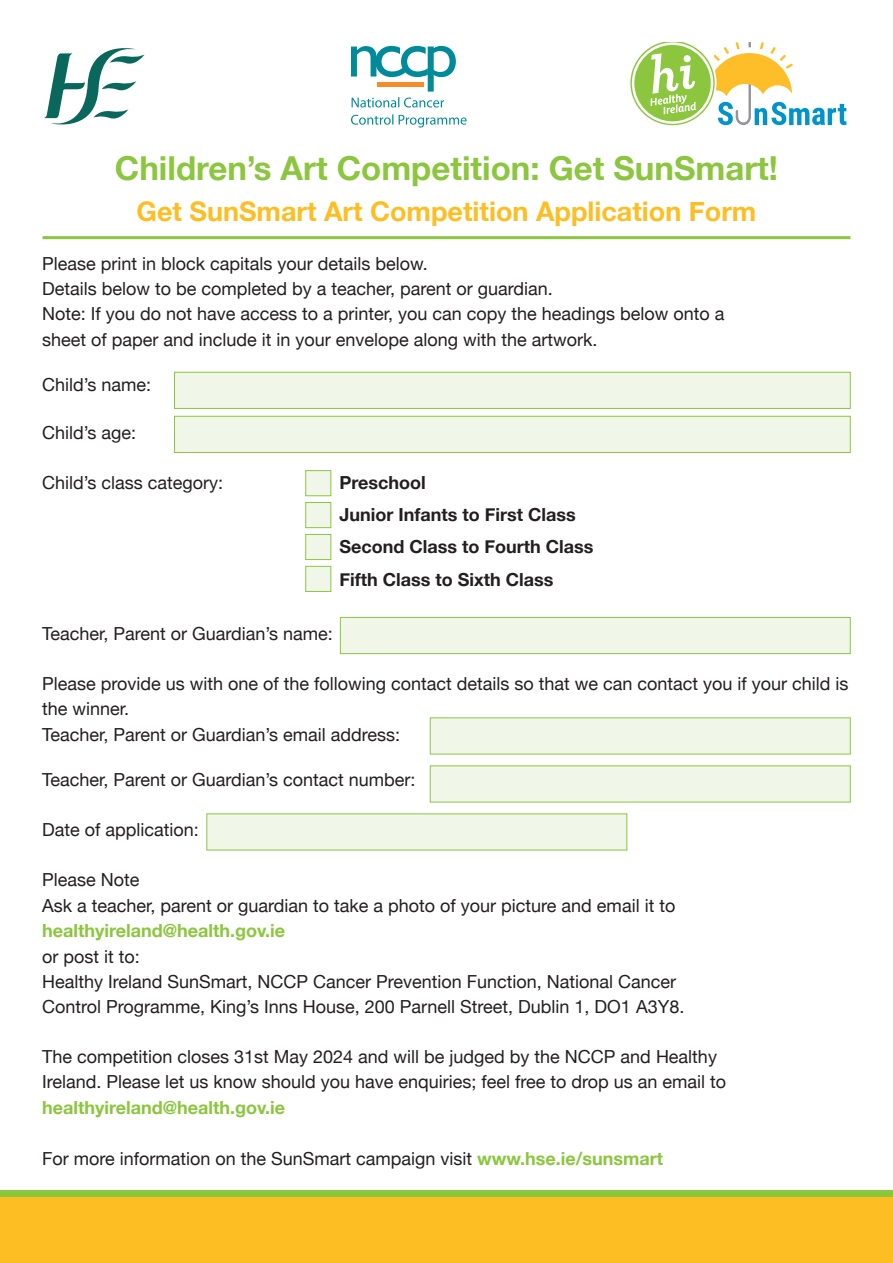
<style>
.page{position:relative;width:893px;height:1263px;background:#fff}
.page>*{position:absolute;margin:0;border:0;box-sizing:border-box;transform-origin:0 0}
.t1{font:700 33px "Helvetica Neue";color:#8bc63e}
.t2{font:700 27px "Helvetica Neue";color:#fdbe23}
.t3{font:18px/25.2px "Helvetica Neue";color:#231f20}
.t4{font:700 18px "Helvetica Neue";color:#231f20}
.t5{font:700 18px "Helvetica Neue";color:#8bc63e}
.s1{font-weight:700;color:#8bc63e}
</style>
<div class="page">
<svg style="left:44px;top:48px;width:101px;height:77px"></svg>
<svg style="left:351px;top:114px;width:116px;height:14px"></svg>
<svg style="left:351px;top:46px;width:105px;height:61px"></svg>
<hr style="left:377px;top:83px;width:47px;height:4px;background:#f68b29">
<svg style="left:630px;top:43px;width:216px;height:82px"></svg>
<hr style="left:43px;top:236px;width:807px;height:3px;background:#8bc63e">
<div style="left:175px;top:372px;width:675px;height:36px;background:#f1f7e8"></div>
<div style="left:174px;top:372px;width:676px;height:37px;border:1px solid #8bc63e"></div>
<div style="left:341px;top:618px;width:509px;height:35px;background:#f1f7e8"></div>
<div style="left:340px;top:617px;width:510px;height:37px;border:1px solid #8bc63e"></div>
<div style="left:430px;top:718px;width:420px;height:36px;background:#f1f7e8"></div>
<div style="left:430px;top:766px;width:420px;height:36px;background:#f1f7e8"></div>
<div style="left:207px;top:814px;width:420px;height:36px;background:#f1f7e8"></div>
<div style="left:175px;top:416px;width:675px;height:36px;background:#f1f7e8"></div>
<div style="left:174px;top:416px;width:676px;height:37px;border:1px solid #8bc63e"></div>
<div style="left:306px;top:471px;width:25px;height:25px;background:#f1f7e8"></div>
<div style="left:306px;top:470px;width:25px;height:26px;border:1px solid #8bc63e"></div>
<div style="left:306px;top:503px;width:25px;height:24px;background:#f1f7e8"></div>
<div style="left:306px;top:502px;width:25px;height:26px;border:1px solid #8bc63e"></div>
<div style="left:306px;top:535px;width:25px;height:24px;background:#f1f7e8"></div>
<div style="left:306px;top:534px;width:25px;height:26px;border:1px solid #8bc63e"></div>
<div style="left:306px;top:566px;width:25px;height:25px;background:#f1f7e8"></div>
<div style="left:306px;top:566px;width:25px;height:26px;border:1px solid #8bc63e"></div>
<svg style="left:0;top:1191px;width:893px;height:7px;background:#9bc43a"></svg>
<div style="left:0;top:1198px;width:893px;height:65px;background:#fdbe23"></div>
<p class="t1" style="left:115px;top:147px;width:664px">Children’s Art Competition: Get SunSmart!</p>
<p class="t2" style="left:137px;top:195px;width:621px">Get SunSmart Art Competition Application Form</p>
<p class="t3" style="left:42px;top:251px;width:387px">Please print in block capitals your details below.</p>
<p class="t3" style="left:42px;top:276px;width:512px">Details below to be completed by a teacher, parent or guardian.</p>
<p class="t3" style="left:42px;top:301px;width:684px">Note: If you do not have access to a printer, you can copy the headings below onto a</p>
<p class="t3" style="left:42px;top:326px;width:557px">sheet of paper and include it in your envelope along with the artwork.</p>
<p class="t3" style="left:42px;top:372px;width:111px">Child’s name:</p>
<p class="t3" style="left:42px;top:419px;width:96px">Child’s age:</p>
<p class="t3" style="left:42px;top:470px;width:183px">Child’s class category:</p>
<p class="t4" style="left:339px;top:472px;width:88px">Preschool</p>
<p class="t4" style="left:339px;top:504px;width:238px">Junior Infants to First Class</p>
<p class="t4" style="left:339px;top:536px;width:256px">Second Class to Fourth Class</p>
<p class="t4" style="left:339px;top:568px;width:215px">Fifth Class to Sixth Class</p>
<p class="t3" style="left:42px;top:621px;width:292px">Teacher, Parent or Guardian’s name:</p>
<p class="t3" style="left:42px;top:671px;width:808px">Please provide us with one of the following contact details so that we can contact you if your child is the winner.</p>
<p class="t3" style="left:42px;top:721px;width:360px">Teacher, Parent or Guardian’s email address:</p>
<p class="t3" style="left:42px;top:766px;width:375px">Teacher, Parent or Guardian’s contact number:</p>
<p class="t3" style="left:42px;top:817px;width:158px">Date of application:</p>
<p class="t3" style="left:42px;top:867px;width:99px">Please Note</p>
<p class="t3" style="left:42px;top:892px;width:635px">Ask a teacher, parent or guardian to take a photo of your picture and email it to</p>
<p class="t5" style="left:42px;top:920px;width:245px">healthyireland@health.gov.ie</p>
<p class="t3" style="left:42px;top:943px;width:99px">or post it to:</p>
<p class="t3" style="left:42px;top:968px;width:636px">Healthy Ireland SunSmart, NCCP Cancer Prevention Function, National Cancer</p>
<p class="t3" style="left:42px;top:993px;width:644px">Control Programme, King’s Inns House, 200 Parnell Street, Dublin 1, DO1 A3Y8.</p>
<p class="t3" style="left:42px;top:1044px;width:676px">The competition closes 31st May 2024 and will be judged by the NCCP and Healthy</p>
<p class="t3" style="left:42px;top:1069px;width:686px">Ireland. Please let us know should you have enquiries; feel free to drop us an email to</p>
<p class="t5" style="left:42px;top:1096px;width:245px">healthyireland@health.gov.ie</p>
<p class="t3" style="left:42px;top:1145px;width:623px">For more information on the SunSmart campaign visit <span class="s1">www.hse.ie/sunsmart</span></p>
</div>
